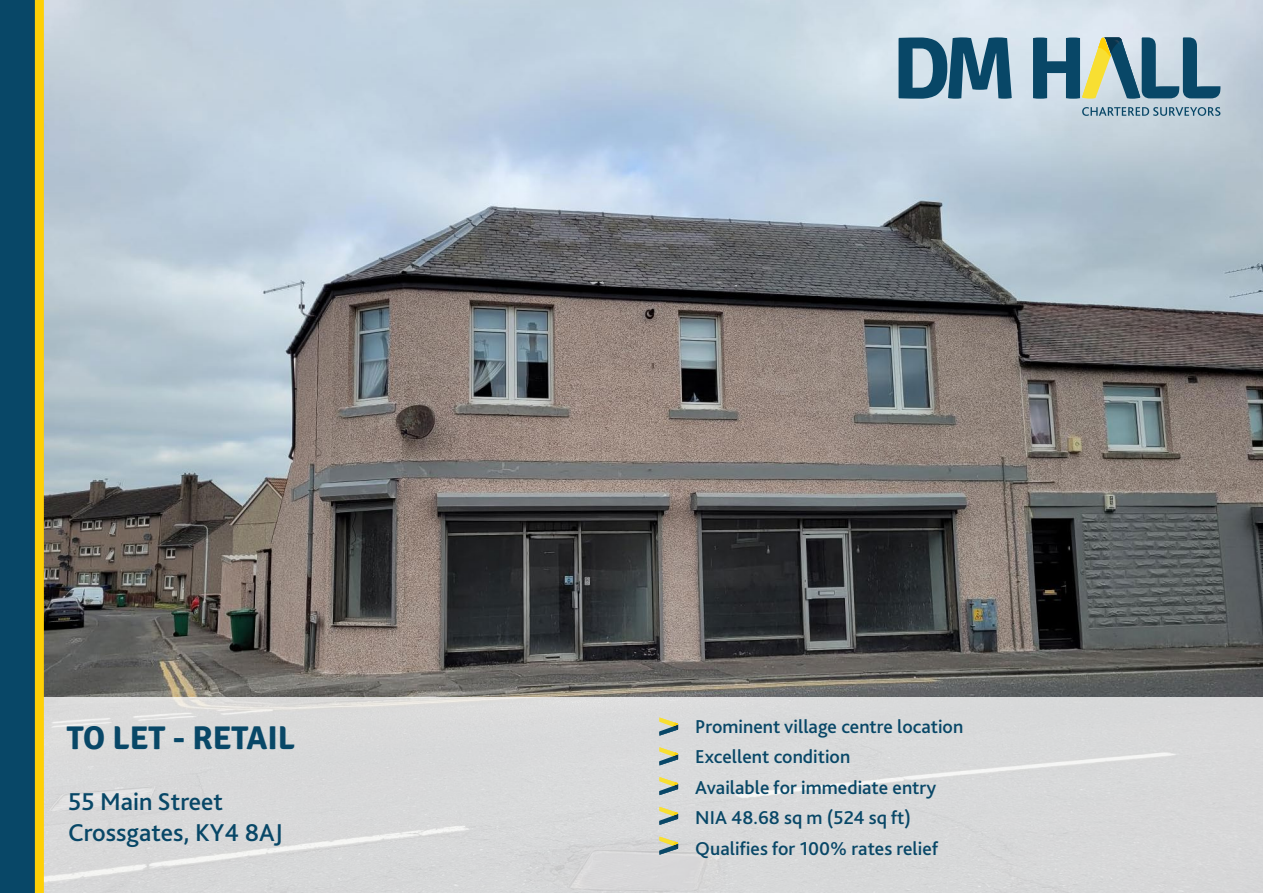
<style>
.page{position:relative;width:1263px;height:893px;background:#fff}
.page>*{position:absolute;margin:0;border:0;box-sizing:border-box;transform-origin:0 0}
.t1{font:700 33px "Signika";color:#084767}
._3_Address{font:500 25.5px "Bliss 2";color:#084767}
._4_list_text{font:500 19.5px "Bliss 2";color:#084767}
</style>
<div class="page">
<img style="left:44px;top:0;width:1219px;height:697px">
<div style="left:43px;top:697px;width:1220px;height:196px;background:#d8d9d9"></div>
<svg style="left:898px;top:37px;width:114px;height:62px;background:#517e96"></svg>
<svg style="left:1082px;top:107px;width:138px;height:9px"></svg>
<svg style="left:1033px;top:37px;width:187px;height:62px;background:#7c9ba2"></svg>
<svg style="left:659px;top:718px;width:19px;height:18px"></svg>
<svg style="left:659px;top:747px;width:19px;height:18px"></svg>
<svg style="left:659px;top:777px;width:19px;height:18px"></svg>
<svg style="left:659px;top:807px;width:19px;height:18px"></svg>
<svg style="left:659px;top:837px;width:19px;height:18px"></svg>
<div style="left:0;top:0;width:41px;height:893px;background:#084767"></div>
<div style="left:35px;top:0;width:9px;height:893px;background:#fed006"></div>
<p class="t1" style="left:67px;top:718px;width:230px">TO LET - RETAIL</p>
<p class="_3_Address" style="left:68px;top:786px;width:156px">55 Main Street</p>
<p class="_3_Address" style="left:68px;top:817px;width:216px">Crossgates, KY4 8AJ</p>
<p class="_4_list_text" style="left:695px;top:714px;width:270px">Prominent village centre location</p>
<p class="_4_list_text" style="left:695px;top:745px;width:157px">Excellent condition</p>
<p class="_4_list_text" style="left:695px;top:775px;width:242px">Available for immediate entry</p>
<p class="_4_list_text" style="left:695px;top:806px;width:217px">NIA 48.68 sq m (524 sq ft)</p>
<p class="_4_list_text" style="left:695px;top:836px;width:244px">Qualifies for 100% rates relief</p>
</div>
